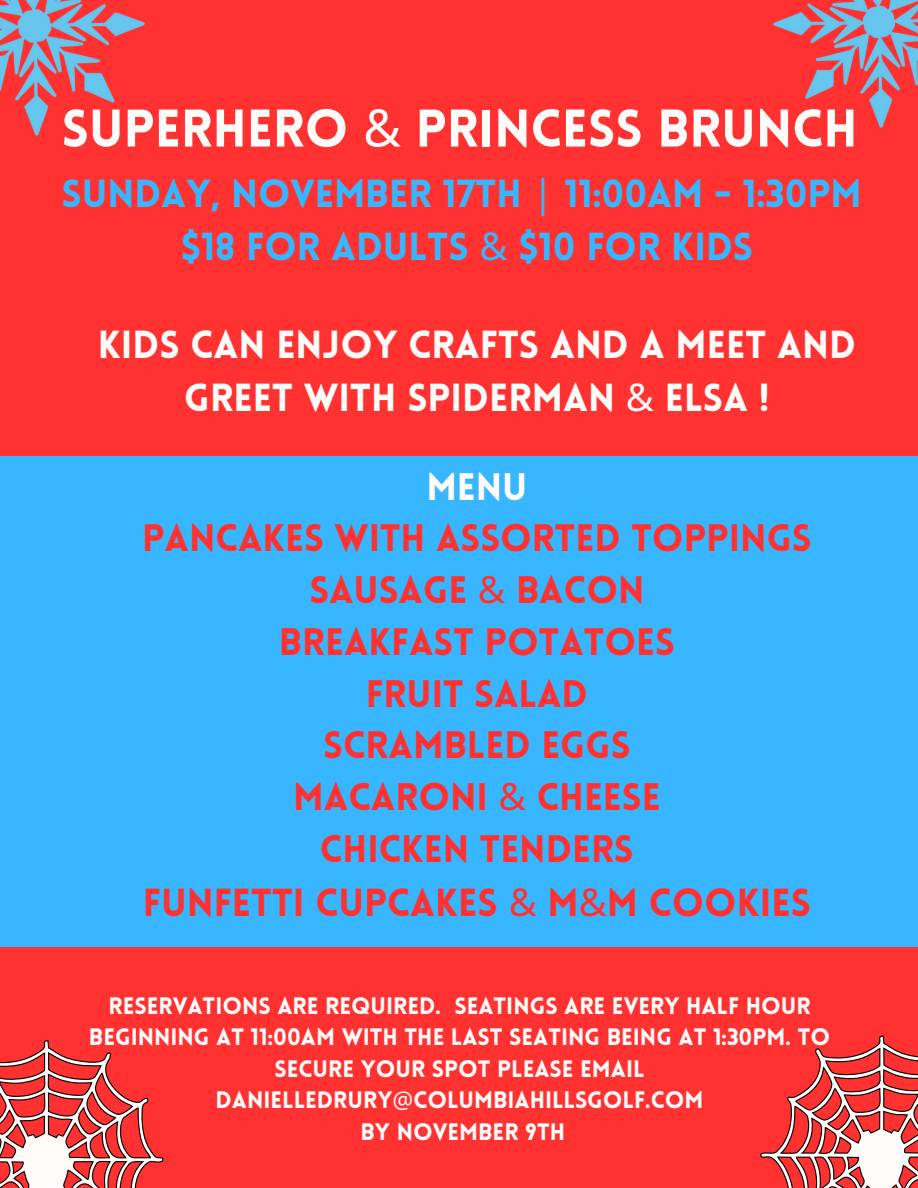
<style>
.page{position:relative;width:918px;height:1188px;background:#ff3131}
.page>*{position:absolute;margin:0;border:0;box-sizing:border-box;transform-origin:0 0}
.t1{font:900 51.75px "Lovelo";color:#fffbf9}
.t2{font:900 38.25px/52.8px "Lovelo";color:#38b6ff;text-align:center}
.t3{font:900 38.25px/52.8px "Lovelo";color:#fffbf9;text-align:center}
.t4{font:900 38.25px "Lovelo";color:#ff3131}
.t5{font:900 37.5px/51.8px "Lovelo";color:#ff3131;text-align:center}
.t6{font:900 23.25px/31.5px "Lovelo";color:#fffbf9;text-align:center}
.s1{font-family:"Noto Sans";font-weight:400}
.s2{color:#fffbf9}
</style>
<div class="page">
<div style="left:0;top:456px;width:917px;height:490px;background:#38b6ff"></div>
<img style="left:0;top:0;width:144px;height:136px">
<img style="left:773px;top:0;width:145px;height:128px">
<svg style="left:760px;top:1036px;width:158px;height:152px"></svg>
<svg style="left:0;top:1040px;width:163px;height:148px"></svg>
<h2 class="t1" style="left:61px;top:108px;width:798px">SUPERHERO <span class="s1">&amp;</span> PRINCESS BRUNCH</h2>
<h2 class="t2" style="left:62px;top:171px;width:802px">SUNDAY, NOVEMBER 17TH <span class="s1">|</span> 11:00AM - 1:30PM $18 FOR ADULTS <span class="s1">&amp;</span> $10 FOR KIDS</h2>
<p class="t3" style="left:98px;top:322px;width:760px">KIDS CAN ENJOY CRAFTS AND A MEET AND<br>GREET WITH SPIDERMAN <span class="s1">&amp;</span> ELSA !</p>
<p class="t5" style="left:142px;top:464px;width:671px"><span class="s2">MENU<br></span>PANCAKES WITH ASSORTED TOPPINGS<br>SAUSAGE <span class="s1">&amp;</span> BACON<br>BREAKFAST POTATOES<br>FRUIT SALAD<br>SCRAMBLED EGGS<br>MACARONI <span class="s1">&amp;</span> CHEESE<br>CHICKEN TENDERS</p>
<p class="t4" style="left:143px;top:887px;width:669px">FUNFETTI CUPCAKES <span class="s1">&amp;</span> M<span class="s1">&amp;</span>M COOKIES</p>
<p class="t6" style="left:89px;top:992px;width:743px">RESERVATIONS ARE REQUIRED. SEATINGS ARE EVERY HALF HOUR BEGINNING AT 11:00AM WITH THE LAST SEATING BEING AT 1:30PM. TO SECURE YOUR SPOT PLEASE EMAIL DANIELLEDRURY<span class="s1">@</span>COLUMBIAHILLSGOLF.COM</p>
<p class="t6" style="left:361px;top:1118px;width:206px">BY NOVEMBER 9TH</p>
</div>
